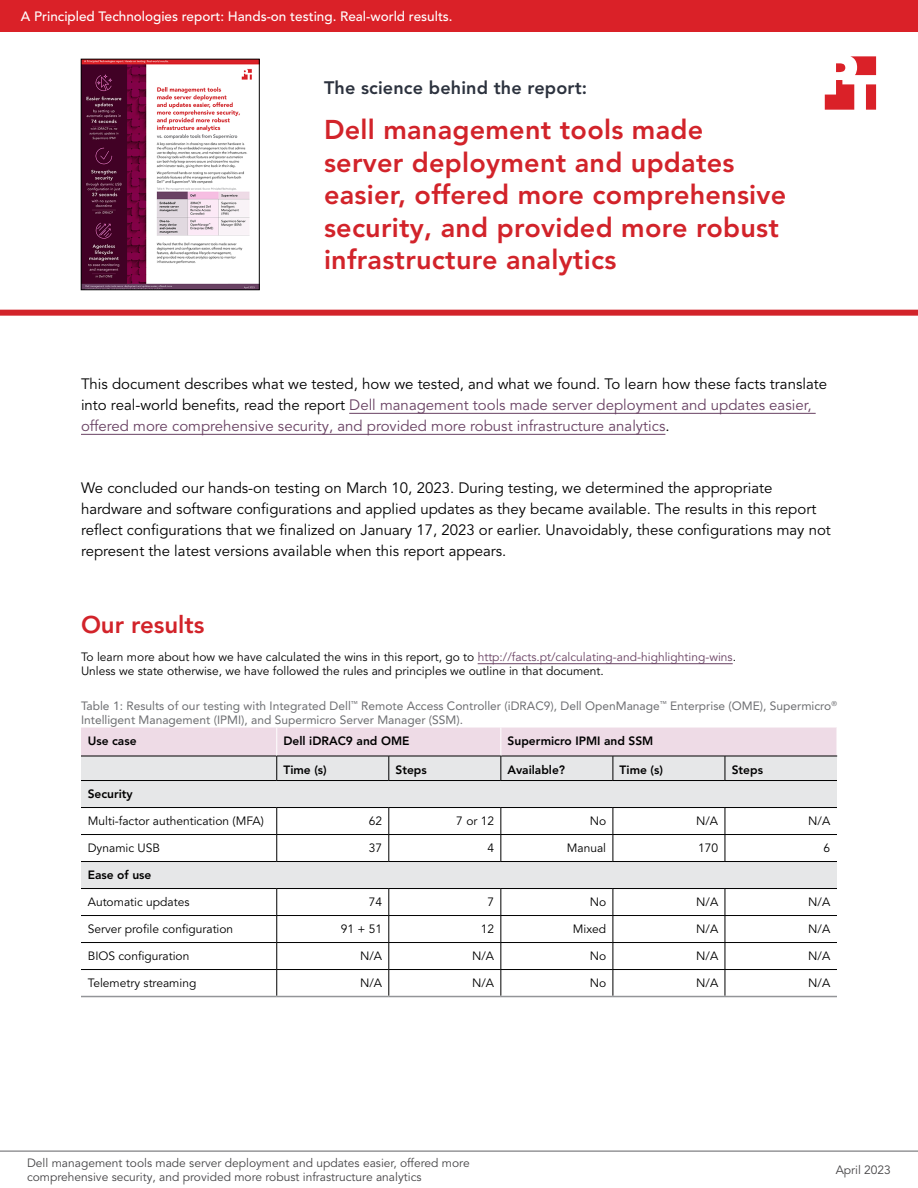
<style>
.page{position:relative;width:918px;height:1188px;background:#fff}
.page>*{position:absolute;margin:0;border:0;box-sizing:border-box;transform-origin:0 0}
.t1{font:800 27px/32.4px "Avenir LT Pro";letter-spacing:.01em;color:#d2232a}
.t2{font:800 24px "Avenir LT Pro";color:#d2232a}
.t3{font:800 18px "Avenir LT Pro";letter-spacing:.01em;color:#2c323e}
.t4{font:15px/21px "Avenir LT Pro";color:#000}
.t5{font:15px/21px "Avenir LT Pro";color:#694263}
.t6{font:500 13.5px "Avenir LT Pro";color:#fff}
.t7{font:12px/14.4px "Avenir LT Pro";color:#000}
.t8{font:12px/14.4px "Avenir LT Pro";color:#6d6e71}
.t9{font:12px/14.4px "Avenir LT Pro";color:#464547}
.t10{font:800 12px "Avenir LT Pro";color:#000}
.s1{color:#000}
.s2{color:#694263}
</style>
<div class="page">
<svg style="left:81px;top:59px;width:179px;height:231px"></svg>
<div style="left:0;top:310px;width:918px;height:6px;background:#d2232a"></div>
<svg style="left:825px;top:56px;width:51px;height:54px"></svg>
<hr style="left:349px;top:413px;width:467px;height:1px;background:#694263">
<hr style="left:81px;top:434px;width:584px;height:1px;background:#694263">
<hr style="left:478px;top:663px;width:255px;height:1px;background:#694263">
<svg style="left:81px;top:781px;width:756px;height:107px;fill:#e6e7e8"></svg>
<svg style="left:276px;top:808px;width:1px;height:53px"></svg>
<svg style="left:389px;top:808px;width:1px;height:53px"></svg>
<svg style="left:501px;top:808px;width:1px;height:53px"></svg>
<svg style="left:613px;top:808px;width:1px;height:53px"></svg>
<svg style="left:725px;top:808px;width:1px;height:53px"></svg>
<svg style="left:276px;top:889px;width:1px;height:107px"></svg>
<svg style="left:389px;top:889px;width:1px;height:107px"></svg>
<svg style="left:501px;top:889px;width:1px;height:107px"></svg>
<svg style="left:613px;top:889px;width:1px;height:107px"></svg>
<svg style="left:725px;top:889px;width:1px;height:107px"></svg>
<hr style="left:81px;top:834px;width:196px;height:1px;background:#000">
<hr style="left:277px;top:834px;width:112px;height:1px;background:#000">
<hr style="left:389px;top:834px;width:112px;height:1px;background:#000">
<hr style="left:501px;top:834px;width:112px;height:1px;background:#000">
<hr style="left:613px;top:834px;width:112px;height:1px;background:#000">
<hr style="left:725px;top:834px;width:112px;height:1px;background:#000">
<hr style="left:81px;top:807px;width:196px;height:1px;background:#000">
<hr style="left:277px;top:807px;width:112px;height:1px;background:#000">
<hr style="left:389px;top:807px;width:112px;height:1px;background:#000">
<hr style="left:501px;top:807px;width:112px;height:1px;background:#000">
<hr style="left:613px;top:807px;width:112px;height:1px;background:#000">
<hr style="left:725px;top:807px;width:112px;height:1px;background:#000">
<hr style="left:81px;top:915px;width:196px;height:1px;background:#000">
<hr style="left:277px;top:915px;width:112px;height:1px;background:#000">
<hr style="left:389px;top:915px;width:112px;height:1px;background:#000">
<hr style="left:501px;top:915px;width:112px;height:1px;background:#000">
<hr style="left:81px;top:942px;width:196px;height:1px;background:#000">
<hr style="left:277px;top:942px;width:112px;height:1px;background:#000">
<hr style="left:389px;top:942px;width:112px;height:1px;background:#000">
<hr style="left:501px;top:942px;width:112px;height:1px;background:#000">
<hr style="left:613px;top:942px;width:112px;height:1px;background:#000">
<hr style="left:725px;top:942px;width:112px;height:1px;background:#000">
<svg style="left:81px;top:728px;width:757px;height:52px;background:#e5dce2"></svg>
<hr style="left:277px;top:756px;width:112px;height:1px;background:#000">
<hr style="left:389px;top:756px;width:112px;height:1px;background:#000">
<hr style="left:81px;top:969px;width:196px;height:1px;background:#000">
<hr style="left:277px;top:969px;width:112px;height:1px;background:#000">
<hr style="left:389px;top:969px;width:112px;height:1px;background:#000">
<hr style="left:501px;top:969px;width:112px;height:1px;background:#000">
<hr style="left:613px;top:969px;width:112px;height:1px;background:#000">
<hr style="left:725px;top:969px;width:112px;height:1px;background:#000">
<hr style="left:81px;top:996px;width:196px;height:1px;background:#939598">
<hr style="left:277px;top:996px;width:112px;height:1px;background:#939598">
<hr style="left:389px;top:996px;width:112px;height:1px;background:#939598">
<hr style="left:501px;top:996px;width:112px;height:1px;background:#939598">
<hr style="left:613px;top:996px;width:112px;height:1px;background:#939598">
<hr style="left:725px;top:996px;width:112px;height:1px;background:#939598">
<hr style="left:81px;top:780px;width:196px;height:1px;background:#000">
<hr style="left:277px;top:780px;width:112px;height:1px;background:#000">
<hr style="left:389px;top:780px;width:112px;height:1px;background:#000">
<hr style="left:501px;top:780px;width:112px;height:1px;background:#000">
<hr style="left:613px;top:780px;width:112px;height:1px;background:#000">
<hr style="left:725px;top:780px;width:112px;height:1px;background:#000">
<hr style="left:81px;top:861px;width:196px;height:1px;background:#000">
<hr style="left:277px;top:861px;width:112px;height:1px;background:#000">
<hr style="left:389px;top:861px;width:112px;height:1px;background:#000">
<hr style="left:501px;top:861px;width:112px;height:1px;background:#000">
<hr style="left:613px;top:861px;width:112px;height:1px;background:#000">
<hr style="left:725px;top:861px;width:112px;height:1px;background:#000">
<hr style="left:81px;top:888px;width:196px;height:1px;background:#000">
<hr style="left:277px;top:888px;width:112px;height:1px;background:#000">
<hr style="left:389px;top:888px;width:112px;height:1px;background:#000">
<hr style="left:501px;top:888px;width:112px;height:1px;background:#000">
<hr style="left:613px;top:888px;width:112px;height:1px;background:#000">
<hr style="left:725px;top:888px;width:112px;height:1px;background:#000">
<hr style="left:613px;top:915px;width:112px;height:1px;background:#000">
<hr style="left:725px;top:915px;width:112px;height:1px;background:#000">
<hr style="left:0;top:1151px;width:918px;height:1px;background:#616264">
<div style="left:0;top:0;width:918px;height:32px;background:#da2128"></div>
<p class="t6" style="left:21px;top:9px;width:433px">A Principled Technologies report: Hands-on testing. Real-world results.</p>
<h3 class="t3" style="left:324px;top:77px;width:265px">The science behind the report:</h3>
<h1 class="t1" style="left:324px;top:114px;width:464px">Dell management tools made server deployment and updates easier, offered more comprehensive security, and provided more robust infrastructure analytics</h1>
<p class="t5" style="left:81px;top:374px;width:748px"><span class="s1">This document describes what we tested, how we tested, and what we found. To learn how these facts translate into real-world benefits, read the report</span> Dell management tools made server deployment and updates easier, offered more comprehensive security, and provided more robust infrastructure analytics<span class="s1">.</span></p>
<p class="t4" style="left:81px;top:478px;width:751px">We concluded our hands-on testing on March 10, 2023. During testing, we determined the appropriate hardware and software configurations and applied updates as they became available. The results in this report reflect configurations that we finalized on January 17, 2023 or earlier. Unavoidably, these configurations may not represent the latest versions available when this report appears.</p>
<h2 class="t2" style="left:81px;top:610px;width:125px">Our results</h2>
<p class="t7" style="left:81px;top:650px;width:657px">To learn more about how we have calculated the wins in this report, go to <span class="s2">http://facts.pt/calculating-and-highlighting-wins</span>.<br>Unless we state otherwise, we have followed the rules and principles we outline in that document.</p>
<p class="t8" style="left:81px;top:698px;width:758px">Table 1: Results of our testing with Integrated Dell<sup>™</sup> Remote Access Controller (iDRAC9), Dell OpenManage<sup>™</sup> Enterprise (OME), Supermicro<sup>®<br></sup>Intelligent Management (IPMI), and Supermicro Server Manager (SSM).</p>
<p class="t10" style="left:88px;top:734px;width:50px">Use case</p>
<p class="t10" style="left:283px;top:734px;width:128px">Dell iDRAC9 and OME</p>
<p class="t10" style="left:508px;top:734px;width:147px">Supermicro IPMI and SSM</p>
<p class="t10" style="left:283px;top:762px;width:45px">Time (s)</p>
<p class="t10" style="left:396px;top:762px;width:33px">Steps</p>
<p class="t10" style="left:508px;top:762px;width:59px">Available?</p>
<p class="t10" style="left:620px;top:762px;width:45px">Time (s)</p>
<p class="t10" style="left:732px;top:762px;width:33px">Steps</p>
<p class="t10" style="left:88px;top:787px;width:47px">Security</p>
<p class="t7" style="left:88px;top:814px;width:178px">Multi-factor authentication (MFA)</p>
<p class="t7" style="left:369px;top:814px;width:15px">62</p>
<p class="t7" style="left:456px;top:814px;width:39px">7 or 12</p>
<p class="t7" style="left:590px;top:814px;width:18px">No</p>
<p class="t7" style="left:696px;top:814px;width:24px">N/A</p>
<p class="t7" style="left:808px;top:814px;width:24px">N/A</p>
<p class="t7" style="left:88px;top:841px;width:74px">Dynamic USB</p>
<p class="t7" style="left:369px;top:841px;width:15px">37</p>
<p class="t7" style="left:487px;top:841px;width:8px">4</p>
<p class="t7" style="left:567px;top:841px;width:41px">Manual</p>
<p class="t7" style="left:698px;top:841px;width:22px">170</p>
<p class="t7" style="left:824px;top:841px;width:8px">6</p>
<p class="t10" style="left:88px;top:868px;width:65px">Ease of use</p>
<p class="t7" style="left:88px;top:895px;width:103px">Automatic updates</p>
<p class="t7" style="left:369px;top:895px;width:15px">74</p>
<p class="t7" style="left:487px;top:895px;width:8px">7</p>
<p class="t7" style="left:590px;top:895px;width:18px">No</p>
<p class="t7" style="left:696px;top:895px;width:24px">N/A</p>
<p class="t7" style="left:808px;top:895px;width:24px">N/A</p>
<p class="t7" style="left:88px;top:922px;width:147px">Server profile configuration</p>
<p class="t7" style="left:341px;top:922px;width:43px">91 + 51</p>
<p class="t7" style="left:481px;top:922px;width:15px">12</p>
<p class="t7" style="left:573px;top:922px;width:35px">Mixed</p>
<p class="t7" style="left:696px;top:922px;width:24px">N/A</p>
<p class="t7" style="left:808px;top:922px;width:24px">N/A</p>
<p class="t7" style="left:88px;top:949px;width:103px">BIOS configuration</p>
<p class="t7" style="left:360px;top:949px;width:24px">N/A</p>
<p class="t7" style="left:472px;top:949px;width:24px">N/A</p>
<p class="t7" style="left:590px;top:949px;width:18px">No</p>
<p class="t7" style="left:696px;top:949px;width:24px">N/A</p>
<p class="t7" style="left:808px;top:949px;width:24px">N/A</p>
<p class="t7" style="left:88px;top:976px;width:110px">Telemetry streaming</p>
<p class="t7" style="left:360px;top:976px;width:24px">N/A</p>
<p class="t7" style="left:472px;top:976px;width:24px">N/A</p>
<p class="t7" style="left:590px;top:976px;width:18px">No</p>
<p class="t7" style="left:696px;top:976px;width:24px">N/A</p>
<p class="t7" style="left:808px;top:976px;width:24px">N/A</p>
<p class="t9" style="left:27px;top:1156px;width:444px">Dell management tools made server deployment and updates easier, offered more comprehensive security, and provided more robust infrastructure analytics</p>
<p class="t9" style="left:836px;top:1163px;width:57px">April 2023</p>
</div>
